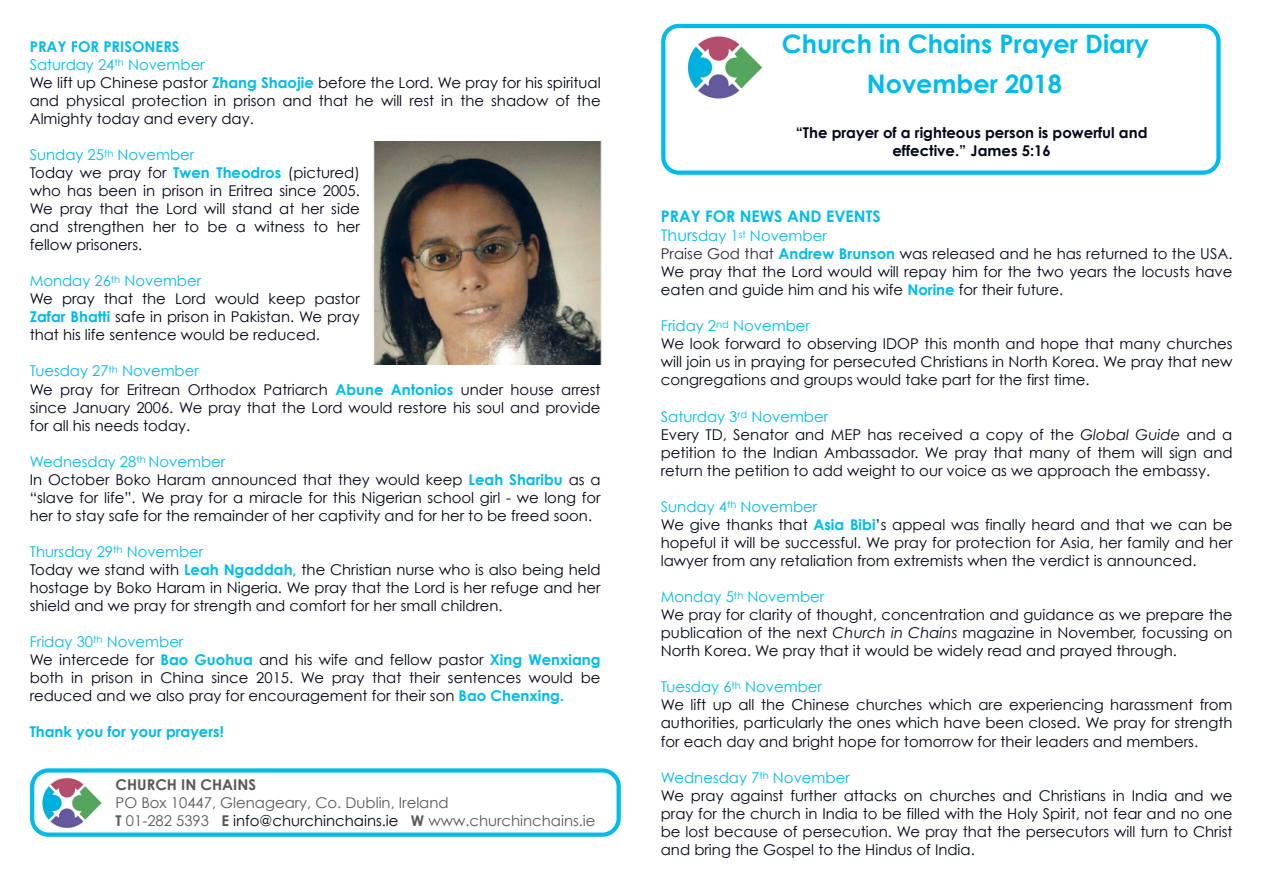
<style>
.page{position:relative;width:1263px;height:893px;background:#fff}
.page>*{position:absolute;margin:0;border:0;box-sizing:border-box;transform-origin:0 0}
.t1{font:700 25.5px/40.3px "Century Gothic";color:#00bbeb;text-align:center}
.t2{font:700 15.9px "Century Gothic";color:#00bbeb}
.t3{font:14.85px/18px "Century Gothic";color:#000516}
.t4{font:14.85px/18px "Century Gothic";color:#57585c}
.t5{font:700 14.85px/18px "Century Gothic";color:#000516;text-align:center}
.t6{font:700 14.85px "Century Gothic";color:#00bbeb}
.t7{font:700 14.85px "Century Gothic";color:#57585c}
.s1{font-weight:700;color:#00bbeb}
.s2{color:#00bbeb}
.s3{font-weight:700}
.s4{color:#000516}
.s5{font-size:15.9px;color:#00bbeb}
.s6{color:#272933}
.s7{font-style:italic}
</style>
<div class="page">
<div style="left:30px;top:768px;width:591px;height:69px;border:4px solid #00bbeb;border-radius:16px"></div>
<img style="left:42px;top:778px;width:60px;height:50px">
<img style="left:373px;top:141px;width:228px;height:223px">
<div style="left:661px;top:24px;width:559px;height:151px;border:4px solid #00bbeb;border-radius:15px"></div>
<img style="left:687px;top:36px;width:76px;height:63px">
<p class="t3" style="left:30px;top:37px;width:572px"><span class="s1">PRAY FOR PRISONERS<br></span><span class="s2">Saturday 24</span><sup>th</sup> <span class="s2">November<br></span>We lift up Chinese pastor <span class="s1">Zhang Shaojie</span> before the Lord. We pray for his spiritual and physical protection in prison and that he will rest in the shadow of the Almighty today and every day.</p>
<p class="t3" style="left:30px;top:146px;width:332px"><span class="s2">Sunday 25</span><sup>th</sup> <span class="s2">November<br></span>Today we pray for <span class="s1">Twen Theodros</span> (pictured) who has been in prison in Eritrea since 2005.<br>We pray that the Lord will stand at her side and strengthen her to be a witness to her fellow prisoners.</p>
<p class="t3" style="left:30px;top:272px;width:332px"><span class="s2">Monday 26</span><sup>th</sup> <span class="s2">November<br></span>We pray that the Lord would keep pastor <span class="s1">Zafar Bhatti</span> safe in prison in Pakistan. We pray that his life sentence would be reduced.</p>
<p class="t3" style="left:30px;top:362px;width:572px"><span class="s2">Tuesday 27</span><sup>th</sup> <span class="s2">November<br></span>We pray for Eritrean Orthodox Patriarch <span class="s1">Abune Antonios</span> under house arrest since January 2006. We pray that the Lord would restore his soul and provide for all his needs today.</p>
<p class="t3" style="left:30px;top:452px;width:572px"><span class="s2">Wednesday 28</span><sup>th</sup> <span class="s2">November<br></span>In October Boko Haram announced that they would keep <span class="s1">Leah Sharibu</span> as a “slave for life”. We pray for a miracle for this Nigerian school girl - we long for her to stay safe for the remainder of her captivity and for her to be freed soon.</p>
<p class="t3" style="left:30px;top:542px;width:572px"><span class="s2">Thursday 29</span><sup>th</sup> <span class="s2">November<br></span>Today we stand with <span class="s1">Leah Ngaddah,</span> the Christian nurse who is also being held hostage by Boko Haram in Nigeria. We pray that the Lord is her refuge and her shield and we pray for strength and comfort for her small children.</p>
<p class="t3" style="left:30px;top:632px;width:572px"><span class="s2">Friday 30</span><sup>th</sup> <span class="s2">November<br></span>We intercede for <span class="s1">Bao Guohua</span> and his wife and fellow pastor <span class="s1">Xing Wenxiang </span>both in prison in China since 2015. We pray that their sentences would be reduced and we also pray for encouragement for their son <span class="s1">Bao Chenxing.</span></p>
<p class="t6" style="left:30px;top:720px;width:196px">Thank you for your prayers!</p>
<p class="t7" style="left:116px;top:773px;width:142px">CHURCH IN CHAINS</p>
<p class="t4" style="left:116px;top:793px;width:481px">PO Box 10447, Glenageary, Co. Dublin, Ireland<br><span class="s3">T</span> 01-282 5393 <span class="s3">E</span> <span class="s4">info@churchinchains.ie</span> <span class="s3">W</span> www.churchinchains.ie</p>
<h1 class="t1" style="left:782px;top:23px;width:368px">Church in Chains Prayer Diary<br>November 2018</h1>
<p class="t5" style="left:796px;top:123px;width:353px">“The prayer of a righteous person is powerful and effective.” James 5:16</p>
<p class="t2" style="left:661px;top:204px;width:221px">PRAY FOR NEWS AND EVENTS</p>
<p class="t3" style="left:661px;top:226px;width:573px"><span class="s5">Thurs</span><span class="s2">day 1</span><sup>st</sup> <span class="s2">November<br></span><span class="s6">Praise God that</span> <span class="s1">Andrew Brunson</span> was released and he has returned to the USA.<br>We pray that the Lord would will repay him for the two years the locusts have eaten and guide him and his wife <span class="s1">Norine</span> for their future.</p>
<p class="t3" style="left:661px;top:317px;width:573px"><span class="s2">Friday 2</span><sup>nd</sup> <span class="s2">November<br></span>We look forward to observing IDOP this month and hope that many churches will join us in praying for persecuted Christians in North Korea. We pray that new congregations and groups would take part for the first time.</p>
<p class="t3" style="left:661px;top:407px;width:573px"><span class="s2">Saturday 3</span><sup>rd</sup> <span class="s2">November<br></span>Every TD, Senator and MEP has received a copy of the <span class="s7">Global Guide</span> and a petition to the Indian Ambassador. We pray that many of them will sign and return the petition to add weight to our voice as we approach the embassy.</p>
<p class="t3" style="left:661px;top:497px;width:573px"><span class="s2">Sunday 4</span><sup>th</sup> <span class="s2">November<br></span>We give thanks that <span class="s1">Asia Bibi</span>’s appeal was finally heard and that we can be hopeful it will be successful. We pray for protection for Asia, her family and her lawyer from any retaliation from extremists when the verdict is announced.</p>
<p class="t3" style="left:661px;top:587px;width:573px"><span class="s2">Monday 5</span><sup>th</sup> <span class="s2">November<br></span>We pray for clarity of thought, concentration and guidance as we prepare the publication of the next <span class="s7">Church in Chains</span> magazine in November, focussing on North Korea. We pray that it would be widely read and prayed through.</p>
<p class="t3" style="left:661px;top:678px;width:573px"><span class="s2">Tuesday 6</span><sup>th</sup> <span class="s2">November<br></span>We lift up all the Chinese churches which are experiencing harassment from authorities, particularly the ones which have been closed. We pray for strength for each day and bright hope for tomorrow for their leaders and members.</p>
<p class="t3" style="left:661px;top:768px;width:573px"><span class="s2">Wednesday 7</span><sup>th</sup> <span class="s2">November<br></span>We pray against further attacks on churches and Christians in India and we pray for the church in India to be filled with the Holy Spirit, not fear and no one be lost because of persecution. We pray that the persecutors will turn to Christ and bring the Gospel to the Hindus of India.</p>
</div>
